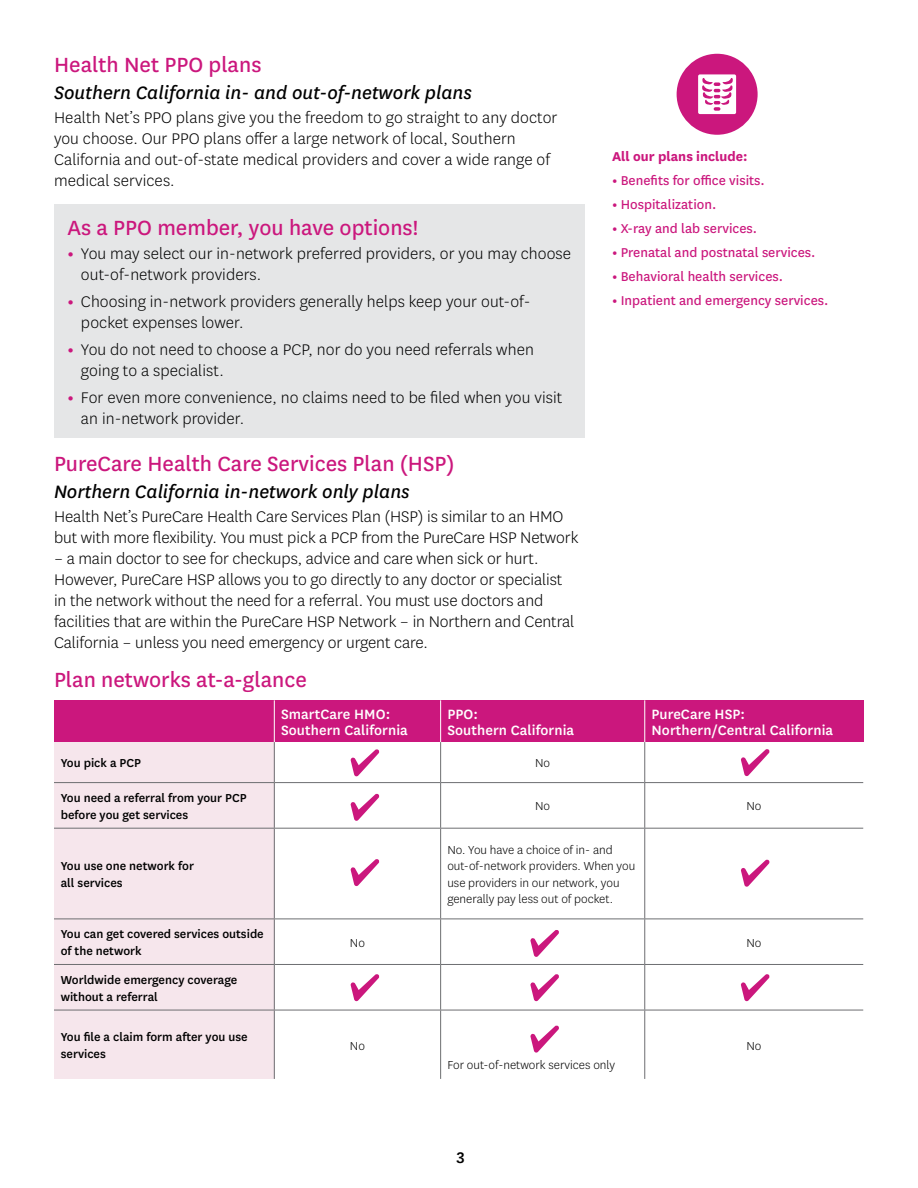
<style>
.page{position:relative;width:918px;height:1188px;background:#fff}
.page>*{position:absolute;margin:0;border:0;box-sizing:border-box;transform-origin:0 0}
.t1{font:24px "Centene Sans";color:#cb177d}
.t2{font:italic 21px "Centene Sans";color:#000}
.t3{font:300 18px/21px "Centene Sans";color:#000}
.t4{font:500 18px "Centene Sans";color:#000}
.t5{font:500 15.75px/16.5px "Centene Sans";letter-spacing:.005em;color:#fff}
.t6{font:15px "Centene Sans";color:#cb177d}
.t7{font:700 15px "Centene Sans";color:#cb177d}
.t8{font:500 13.5px/16.5px "Centene Sans";color:#000}
.t9{font:300 13.5px/16.5px "Centene Sans";color:#000}
.s1{font-weight:700;color:#cb177d}
.s2{font-weight:700}
</style>
<div class="page">
<div style="left:54px;top:204px;width:531px;height:234px;background:#e5e6e7"></div>
<div style="left:54px;top:700px;width:220px;height:42px;background:#cb177d"></div>
<div style="left:274px;top:700px;width:167px;height:42px;background:#cb177d"></div>
<div style="left:441px;top:700px;width:204px;height:42px;background:#cb177d"></div>
<div style="left:645px;top:700px;width:218px;height:42px;background:#cb177d"></div>
<div style="left:54px;top:742px;width:220px;height:41px;background:#f6e6ec"></div>
<div style="left:54px;top:783px;width:220px;height:45px;background:#f6e6ec"></div>
<div style="left:54px;top:828px;width:220px;height:91px;background:#f6e6ec"></div>
<div style="left:54px;top:919px;width:220px;height:45px;background:#f6e6ec"></div>
<div style="left:54px;top:964px;width:220px;height:46px;background:#f6e6ec"></div>
<div style="left:54px;top:1010px;width:220px;height:69px;background:#f6e6ec"></div>
<hr style="left:274px;top:700px;width:1px;height:42px;background:#fff">
<hr style="left:440px;top:700px;width:1px;height:42px;background:#fff">
<hr style="left:644px;top:700px;width:1px;height:42px;background:#fff">
<hr style="left:274px;top:742px;width:1px;height:40px;background:#6d6e71">
<hr style="left:440px;top:742px;width:1px;height:40px;background:#6d6e71">
<hr style="left:644px;top:742px;width:1px;height:40px;background:#6d6e71">
<hr style="left:274px;top:1010px;width:1px;height:69px;background:#6d6e71">
<hr style="left:440px;top:1010px;width:1px;height:69px;background:#6d6e71">
<hr style="left:644px;top:1010px;width:1px;height:69px;background:#6d6e71">
<hr style="left:54px;top:782px;width:220px;height:1px;background:#6d6e71">
<hr style="left:274px;top:782px;width:167px;height:1px;background:#6d6e71">
<hr style="left:274px;top:783px;width:1px;height:45px;background:#6d6e71">
<hr style="left:441px;top:782px;width:204px;height:1px;background:#6d6e71">
<hr style="left:440px;top:783px;width:1px;height:45px;background:#6d6e71">
<hr style="left:645px;top:782px;width:218px;height:1px;background:#6d6e71">
<hr style="left:644px;top:783px;width:1px;height:45px;background:#6d6e71">
<hr style="left:54px;top:828px;width:220px;height:1px;background:#6d6e71">
<hr style="left:274px;top:828px;width:167px;height:1px;background:#6d6e71">
<hr style="left:274px;top:829px;width:1px;height:90px;background:#6d6e71">
<hr style="left:441px;top:828px;width:204px;height:1px;background:#6d6e71">
<hr style="left:440px;top:829px;width:1px;height:90px;background:#6d6e71">
<hr style="left:645px;top:828px;width:218px;height:1px;background:#6d6e71">
<hr style="left:644px;top:829px;width:1px;height:90px;background:#6d6e71">
<hr style="left:54px;top:919px;width:220px;height:1px;background:#6d6e71">
<hr style="left:274px;top:919px;width:167px;height:1px;background:#6d6e71">
<hr style="left:274px;top:919px;width:1px;height:45px;background:#6d6e71">
<hr style="left:441px;top:919px;width:204px;height:1px;background:#6d6e71">
<hr style="left:440px;top:919px;width:1px;height:45px;background:#6d6e71">
<hr style="left:645px;top:919px;width:218px;height:1px;background:#6d6e71">
<hr style="left:644px;top:919px;width:1px;height:45px;background:#6d6e71">
<hr style="left:54px;top:964px;width:220px;height:1px;background:#6d6e71">
<hr style="left:274px;top:964px;width:167px;height:1px;background:#6d6e71">
<hr style="left:274px;top:965px;width:1px;height:45px;background:#6d6e71">
<hr style="left:441px;top:964px;width:204px;height:1px;background:#6d6e71">
<hr style="left:440px;top:965px;width:1px;height:45px;background:#6d6e71">
<hr style="left:645px;top:964px;width:218px;height:1px;background:#6d6e71">
<hr style="left:644px;top:965px;width:1px;height:45px;background:#6d6e71">
<hr style="left:54px;top:1010px;width:220px;height:1px;background:#6d6e71">
<hr style="left:274px;top:1010px;width:167px;height:1px;background:#6d6e71">
<hr style="left:441px;top:1010px;width:204px;height:1px;background:#6d6e71">
<hr style="left:645px;top:1010px;width:218px;height:1px;background:#6d6e71">
<div style="left:677px;top:54px;width:81px;height:81px;background:#cb177d;border-radius:50%"></div>
<svg style="left:698px;top:74px;width:38px;height:40px;background:#f3cae1"></svg>
<svg style="left:350px;top:749px;width:29px;height:27px"></svg>
<svg style="left:741px;top:749px;width:29px;height:27px"></svg>
<svg style="left:350px;top:794px;width:29px;height:27px"></svg>
<svg style="left:350px;top:859px;width:29px;height:27px"></svg>
<svg style="left:741px;top:859px;width:29px;height:28px"></svg>
<svg style="left:530px;top:930px;width:29px;height:27px"></svg>
<svg style="left:350px;top:974px;width:29px;height:27px"></svg>
<svg style="left:530px;top:974px;width:29px;height:27px"></svg>
<svg style="left:741px;top:974px;width:29px;height:27px"></svg>
<svg style="left:530px;top:1025px;width:29px;height:28px"></svg>
<h3 class="t1" style="left:54px;top:49px;width:209px">Health Net PPO plans</h3>
<h4 class="t2" style="left:54px;top:79px;width:420px">Southern California in- and out-of-network plans</h4>
<p class="t3" style="left:54px;top:106px;width:505px">Health Net’s PPO plans give you the freedom to go straight to any doctor you choose. Our PPO plans offer a large network of local, Southern California and out-of-state medical providers and cover a wide range of medical services.</p>
<h3 class="t1" style="left:68px;top:212px;width:352px">As a PPO member, you have options!</h3>
<p class="t3" style="left:81px;top:243px;width:492px;text-indent:-14px"><span class="s1">•</span> You may select our in-network preferred providers, or you may choose out-of-network providers.</p>
<p class="t3" style="left:81px;top:291px;width:451px;text-indent:-14px"><span class="s1">•</span> Choosing in-network providers generally helps keep your out-of&shy;pocket expenses lower.</p>
<p class="t3" style="left:81px;top:339px;width:454px;text-indent:-14px"><span class="s1">•</span> You do not need to choose a PCP, nor do you need referrals when going to a specialist.</p>
<p class="t3" style="left:81px;top:387px;width:483px;text-indent:-14px"><span class="s1">•</span> For even more convenience, no claims need to be filed when you visit an in-network provider.</p>
<h3 class="t1" style="left:54px;top:448px;width:402px">PureCare Health Care Services Plan (HSP)</h3>
<h4 class="t2" style="left:54px;top:478px;width:357px">Northern California in-network only plans</h4>
<p class="t3" style="left:54px;top:505px;width:526px">Health Net’s PureCare Health Care Services Plan (HSP) is similar to an HMO but with more flexibility. You must pick a PCP from the PureCare HSP Network</p>
<p class="t3" style="left:54px;top:547px;width:522px">– a main doctor to see for checkups, advice and care when sick or hurt.<br>However, PureCare HSP allows you to go directly to any doctor or specialist in the network without the need for a referral. You must use doctors and facilities that are within the PureCare HSP Network – in Northern and Central California – unless you need emergency or urgent care.</p>
<p class="t7" style="left:612px;top:146px;width:137px">All our plans include:</p>
<p class="t6" style="left:612px;top:171px;width:154px"><span class="s2">•</span> Benefits for office visits.</p>
<p class="t6" style="left:612px;top:195px;width:106px"><span class="s2">•</span> Hospitalization.</p>
<p class="t6" style="left:612px;top:219px;width:147px"><span class="s2">•</span> X-ray and lab services.</p>
<p class="t6" style="left:612px;top:243px;width:205px"><span class="s2">•</span> Prenatal and postnatal services.</p>
<p class="t6" style="left:612px;top:267px;width:173px"><span class="s2">•</span> Behavioral health services.</p>
<p class="t6" style="left:612px;top:291px;width:218px"><span class="s2">•</span> Inpatient and emergency services.</p>
<h3 class="t1" style="left:54px;top:664px;width:254px">Plan networks at-a-glance</h3>
<p class="t5" style="left:281px;top:705px;width:128px">SmartCare HMO:<br>Southern California</p>
<p class="t5" style="left:447px;top:705px;width:128px">PPO:<br>Southern California</p>
<p class="t5" style="left:652px;top:705px;width:183px">PureCare HSP:<br>Northern/Central California</p>
<p class="t8" style="left:61px;top:754px;width:82px">You pick a PCP</p>
<p class="t9" style="left:535px;top:755px;width:17px">No</p>
<p class="t8" style="left:61px;top:789px;width:187px">You need a referral from your PCP before you get services</p>
<p class="t9" style="left:535px;top:798px;width:17px">No</p>
<p class="t9" style="left:746px;top:798px;width:17px">No</p>
<p class="t8" style="left:61px;top:857px;width:135px">You use one network for all services</p>
<p class="t9" style="left:447px;top:841px;width:189px">No. You have a choice of in- and out-of-network providers. When you use providers in our network, you generally pay less out of pocket.</p>
<p class="t8" style="left:61px;top:925px;width:205px">You can get covered services outside of the network</p>
<p class="t9" style="left:350px;top:934px;width:17px">No</p>
<p class="t9" style="left:746px;top:934px;width:17px">No</p>
<p class="t8" style="left:61px;top:971px;width:178px">Worldwide emergency coverage without a referral</p>
<p class="t8" style="left:61px;top:1028px;width:188px">You file a claim form after you use services</p>
<p class="t9" style="left:350px;top:1037px;width:17px">No</p>
<p class="t9" style="left:447px;top:1057px;width:169px">For out-of-network services only</p>
<p class="t9" style="left:746px;top:1037px;width:17px">No</p>
<p class="t4" style="left:456px;top:1145px;width:10px">3</p>
</div>
